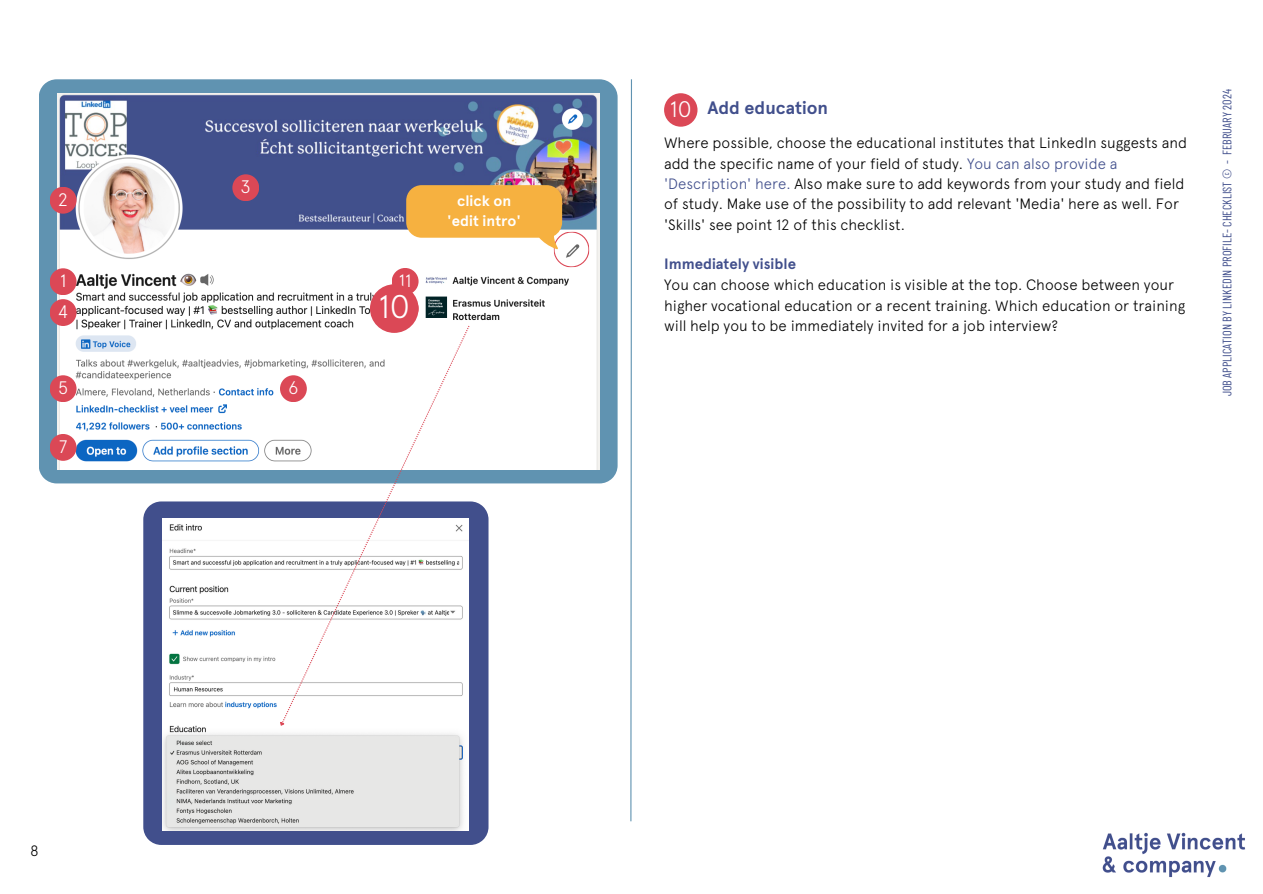
<style>
.page{position:relative;width:1263px;height:894px;background:#fff}
.page>*{position:absolute;margin:0;border:0;box-sizing:border-box;transform-origin:0 0}
.t1{font:300 32.7px "Apercu";color:#fff}
.t2{font:300 22.5px "Apercu";color:#fff}
.t3{font:700 18px "Apercu";color:#414f8c}
.t4{font:300 18px "Apercu";color:#fff}
.t5{font:300 15px/20.2px "Apercu";color:#000}
.t6{font:700 15px/20.2px "Apercu";color:#fff;text-align:center}
.t7{font:12.3px "Barlow Condensed";color:#414f8c}
.s1{color:#414f8c}
.s2{font-weight:700;color:#414f8c}
</style>
<div class="page">
<svg style="left:630px;top:79px;width:2px;height:743px"></svg>
<div style="left:664px;top:93px;width:33px;height:34px;background:#db4856;border-radius:50%"></div>
<img style="left:1102px;top:832px;width:143px;height:45px">
<div style="left:143px;top:501px;width:345px;height:343px;background:#414f8c"></div>
<img style="left:163px;top:518px;width:306px;height:312px">
<svg style="left:39px;top:79px;width:579px;height:404px;background:#6a99b5"></svg>
<img style="left:57px;top:94px;width:542px;height:375px">
<div style="left:50px;top:268px;width:27px;height:27px;background:#db4856;border-radius:50%"></div>
<div style="left:50px;top:187px;width:27px;height:26px;background:#db4856;border-radius:50%"></div>
<div style="left:232px;top:174px;width:27px;height:27px;background:#db4856;border-radius:50%"></div>
<div style="left:50px;top:299px;width:27px;height:27px;background:#db4856;border-radius:50%"></div>
<div style="left:50px;top:375px;width:27px;height:27px;background:#db4856;border-radius:50%"></div>
<svg style="left:280px;top:375px;width:27px;height:27px"></svg>
<div style="left:50px;top:434px;width:27px;height:26px;background:#db4856;border-radius:50%"></div>
<div style="left:392px;top:268px;width:27px;height:27px;background:#db4856;border-radius:50%"></div>
<div style="left:370px;top:284px;width:49px;height:49px;background:#db4856;border-radius:50%"></div>
<svg style="left:406px;top:185px;width:184px;height:83px"></svg>
<svg style="left:282px;top:325px;width:187px;height:397px"></svg>
<svg style="left:277px;top:719px;width:9px;height:9px"></svg>
<p class="t4" style="left:58px;top:188px;width:12px">2</p>
<h2 class="t4" style="left:60px;top:270px;width:8px">1</h2>
<p class="t4" style="left:58px;top:301px;width:12px">4</p>
<p class="t4" style="left:241px;top:176px;width:12px">3</p>
<p class="t4" style="left:58px;top:377px;width:12px">5</p>
<p class="t4" style="left:288px;top:377px;width:12px">6</p>
<p class="t4" style="left:59px;top:435px;width:10px">7</p>
<p class="t4" style="left:399px;top:270px;width:14px">11</p>
<p class="t1" style="left:379px;top:287px;width:33px">10</p>
<p class="t4" style="left:396px;top:297px;width:19px">10</p>
<p class="t6" style="left:447px;top:190px;width:75px">click on 'edit intro'</p>
<p class="t2" style="left:670px;top:95px;width:23px">10</p>
<h1 class="t3" style="left:707px;top:97px;width:122px">Add education</h1>
<p class="t5" style="left:664px;top:133px;width:524px">Where possible, choose the educational institutes that LinkedIn suggests and add the specific name of your field of study. <span class="s1">You can also provide a 'Description' here.</span> Also make sure to add keywords from your study and field of study. Make use of the possibility to add relevant 'Media' here as well. For 'Skills' see point 12 of this checklist.</p>
<p class="t5" style="left:664px;top:253px;width:523px;line-height:20.7px"><span class="s2">Immediately visible<br></span>You can choose which education is visible at the top. Choose between your higher vocational education or a recent training. Which education or training will help you to be immediately invited for a job interview?</p>
<h3 class="t7" style="left:1219px;top:396px;width:308px;rotate:-90deg">JOB APPLICATION BY LINKEDIN PROFILE- CHECKLIST © - FEBRUARY 2024</h3>
<h3 class="t5" style="left:30px;top:840px;width:10px">8</h3>
</div>
